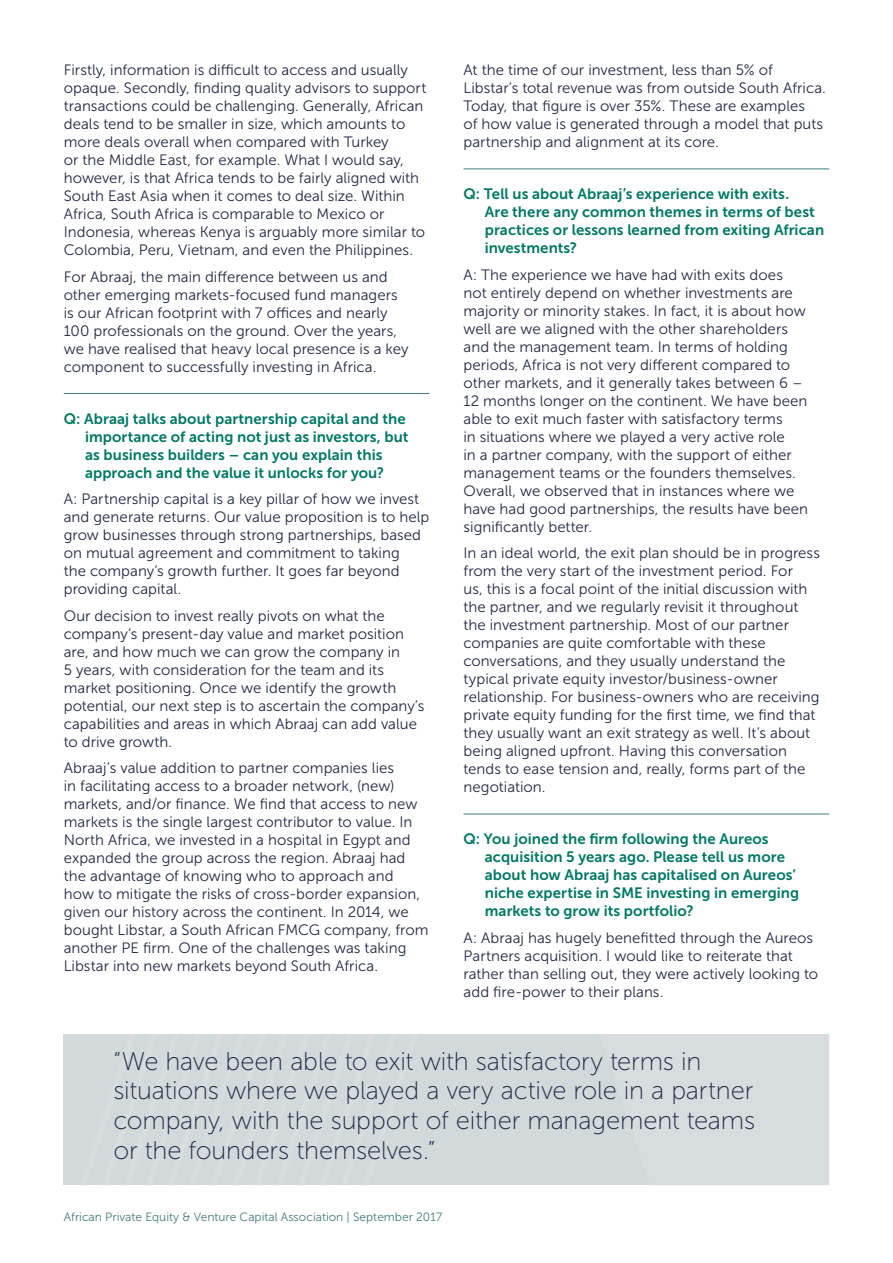
<style>
.page{position:relative;width:893px;height:1263px;background:#fff}
.page>*{position:absolute;margin:0;border:0;box-sizing:border-box;transform-origin:0 0}
.t1{font:25.5px/30px "Museo Sans 100";letter-spacing:-.005em;color:#222944}
.t2{font:15px/18px "Museo Sans 300";letter-spacing:.005em;color:#222944}
.t3{font:15px/18px "Museo Sans 700";letter-spacing:.005em;color:#007864}
.t4{font:12px "Museo Sans 300";color:#457b7d}
</style>
<div class="page">
<hr style="left:64px;top:393px;width:365px;height:1px;background:#457b7d">
<hr style="left:463px;top:169px;width:366px;height:1px;background:#457b7d">
<hr style="left:463px;top:814px;width:366px;height:1px;background:#457b7d">
<div style="left:652px;top:1034px;width:177px;height:151px;background:#d7dcdf"></div>
<div style="left:629px;top:1034px;width:23px;height:151px;background:#d7dcdf"></div>
<div style="left:607px;top:1034px;width:22px;height:151px;background:#d2d9db"></div>
<div style="left:64px;top:1034px;width:24px;height:151px;background:#d2d9db"></div>
<div style="left:88px;top:1034px;width:43px;height:151px;background:#d2d9db"></div>
<div style="left:131px;top:1034px;width:43px;height:151px;background:#d2d9db"></div>
<div style="left:174px;top:1034px;width:44px;height:151px;background:#d2d9db"></div>
<div style="left:218px;top:1034px;width:389px;height:151px;background:#d2d9db"></div>
<p class="t2" style="left:64px;top:61px;width:364px">Firstly, information is difficult to access and usually opaque. Secondly, finding quality advisors to support transactions could be challenging. Generally, African deals tend to be smaller in size, which amounts to more deals overall when compared with Turkey<br>or the Middle East, for example. What I would say, however, is that Africa tends to be fairly aligned with South East Asia when it comes to deal size. Within Africa, South Africa is comparable to Mexico or Indonesia, whereas Kenya is arguably more similar to Colombia, Peru, Vietnam, and even the Philippines.</p>
<p class="t2" style="left:64px;top:267px;width:346px">For Abraaj, the main difference between us and other emerging markets-focused fund managers is our African footprint with 7 offices and nearly 100 professionals on the ground. Over the years, we have realised that heavy local presence is a key component to successfully investing in Africa.</p>
<p class="t3" style="left:85px;top:409px;width:325px;text-indent:-21px">Q: Abraaj talks about partnership capital and the importance of acting not just as investors, but as business builders – can you explain this approach and the value it unlocks for you?</p>
<p class="t2" style="left:64px;top:490px;width:367px">A: Partnership capital is a key pillar of how we invest and generate returns. Our value proposition is to help grow businesses through strong partnerships, based on mutual agreement and commitment to taking<br>the company’s growth further. It goes far beyond providing capital.</p>
<p class="t2" style="left:64px;top:607px;width:362px">Our decision to invest really pivots on what the company’s present-day value and market position are, and how much we can grow the company in<br>5 years, with consideration for the team and its market positioning. Once we identify the growth potential, our next step is to ascertain the company’s capabilities and areas in which Abraaj can add value to drive growth.</p>
<p class="t2" style="left:64px;top:759px;width:366px">Abraaj’s value addition to partner companies lies<br>in facilitating access to a broader network, (new) markets, and/or finance. We find that access to new markets is the single largest contributor to value. In North Africa, we invested in a hospital in Egypt and expanded the group across the region. Abraaj had the advantage of knowing who to approach and<br>how to mitigate the risks of cross-border expansion, given our history across the continent. In 2014, we bought Libstar, a South African FMCG company, from another PE firm. One of the challenges was taking Libstar into new markets beyond South Africa.</p>
<p class="t2" style="left:463px;top:61px;width:364px">At the time of our investment, less than 5% of Libstar’s total revenue was from outside South Africa.<br>Today, that figure is over 35%. These are examples<br>of how value is generated through a model that puts partnership and alignment at its core.</p>
<p class="t3" style="left:485px;top:185px;width:341px;text-indent:-21px">Q: Tell us about Abraaj’s experience with exits.<br>Are there any common themes in terms of best practices or lessons learned from exiting African investments?</p>
<p class="t2" style="left:463px;top:266px;width:346px">A: The experience we have had with exits does not entirely depend on whether investments are majority or minority stakes. In fact, it is about how well are we aligned with the other shareholders and the management team. In terms of holding periods, Africa is not very different compared to other markets, and it generally takes between 6 – 12 months longer on the continent. We have been able to exit much faster with satisfactory terms<br>in situations where we played a very active role<br>in a partner company, with the support of either management teams or the founders themselves.<br>Overall, we observed that in instances where we have had good partnerships, the results have been significantly better.</p>
<p class="t2" style="left:463px;top:544px;width:358px">In an ideal world, the exit plan should be in progress from the very start of the investment period. For<br>us, this is a focal point of the initial discussion with the partner, and we regularly revisit it throughout the investment partnership. Most of our partner companies are quite comfortable with these conversations, and they usually understand the typical private equity investor/business-owner relationship. For business-owners who are receiving private equity funding for the first time, we find that they usually want an exit strategy as well. It’s about being aligned upfront. Having this conversation tends to ease tension and, really, forms part of the negotiation.</p>
<p class="t3" style="left:485px;top:830px;width:316px;text-indent:-21px">Q: You joined the firm following the Aureos acquisition 5 years ago. Please tell us more about how Abraaj has capitalised on Aureos’ niche expertise in SME investing in emerging markets to grow its portfolio?</p>
<p class="t2" style="left:463px;top:929px;width:356px">A: Abraaj has hugely benefitted through the Aureos Partners acquisition. I would like to reiterate that rather than selling out, they were actively looking to add fire-power to their plans.</p>
<h1 class="t1" style="left:113px;top:1046px;width:643px">“We have been able to exit with satisfactory terms in situations where we played a very active role in a partner company, with the support of either management teams or the founders themselves.”</h1>
<p class="t4" style="left:64px;top:1210px;width:380px">African Private Equity &amp; Venture Capital Association | September 2017</p>
</div>
